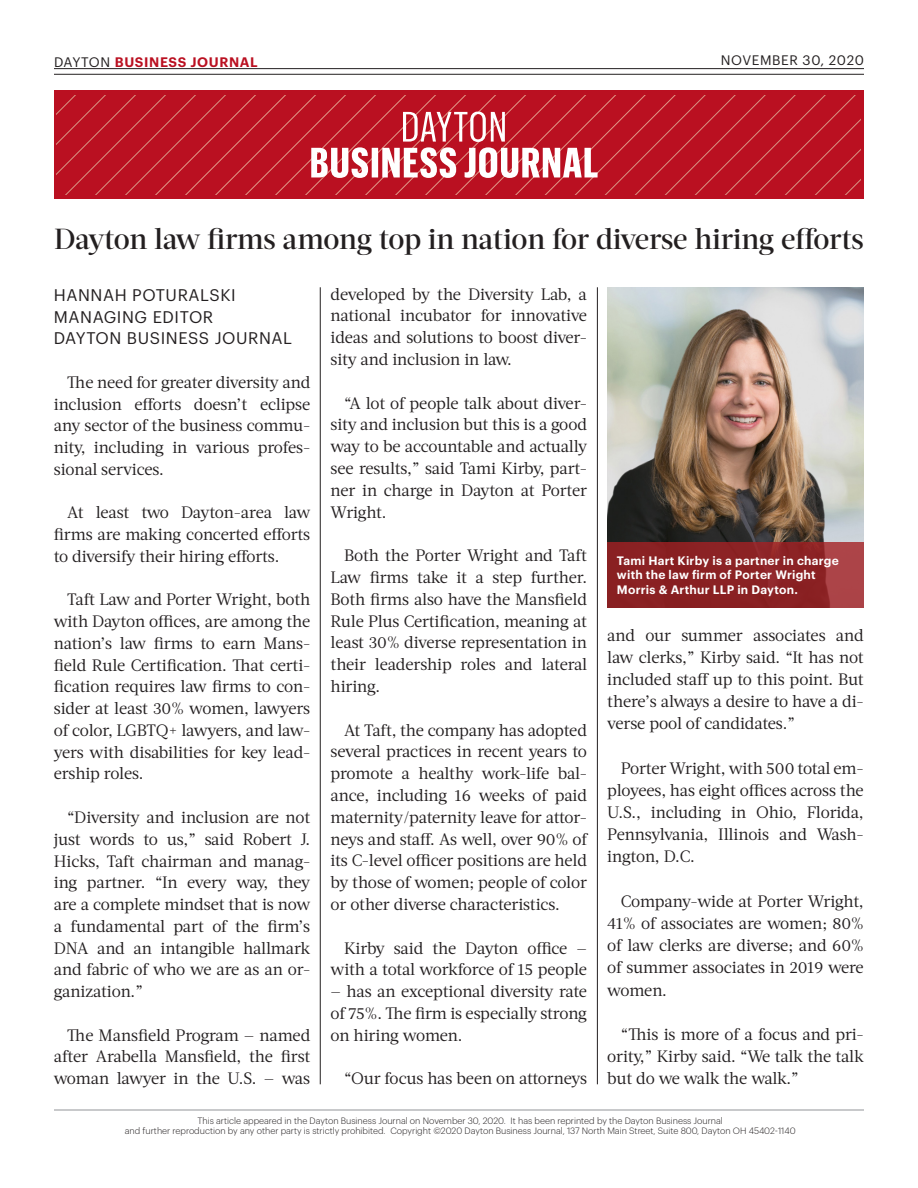
<style>
.page{position:relative;width:918px;height:1188px;background:#fff}
.page>*{position:absolute;margin:0;border:0;box-sizing:border-box;transform-origin:0 0}
.t1{font:500 28.95px "Acta Headline";letter-spacing:-.01em;color:#231f20}
.t2{font:16.5px/21.8px "Acta";letter-spacing:-.01em;color:#231f20;text-align:justify}
.t3{font:16.5px/21.8px "Graphik";letter-spacing:.035em;color:#231f20}
.t4{font:600 13.5px "Graphik";letter-spacing:.045em;color:#ba1021}
.t5{font:13.5px "Graphik";letter-spacing:.045em;color:#231f20}
.t6{font:600 12px/14.4px "Graphik";letter-spacing:.02em;color:#fff}
.t7{font:300 9px "Graphik";color:#231f20}
.s1{font-weight:400;color:#231f20}
</style>
<div class="page">
<hr style="left:597px;top:287px;width:1px;height:797px;background:#231f20">
<hr style="left:320px;top:287px;width:1px;height:797px;background:#231f20">
<hr style="left:54px;top:1110px;width:810px;height:1px;background:#939598">
<hr style="left:54px;top:68px;width:810px;height:1px;background:#231f20">
<hr style="left:54px;top:74px;width:810px;height:1px;background:#231f20">
<div style="left:54px;top:91px;width:810px;height:108px;background:#ba1021"></div>
<svg style="left:57px;top:95px;width:804px;height:99px"></svg>
<img style="left:607px;top:287px;width:257px;height:255px">
<svg style="left:607px;top:542px;width:257px;height:66px;background:#8f2628"></svg>
<img style="left:311px;top:147px;width:287px;height:31px">
<img style="left:403px;top:112px;width:102px;height:30px">
<p class="t4" style="left:54px;top:51px;width:205px"><span class="s1">DAYTON</span> BUSINESS JOURNAL</p>
<p class="t5" style="left:721px;top:50px;width:145px">NOVEMBER 30, 2020</p>
<p class="t1" style="left:54px;top:222px;width:811px">Dayton law firms among top in nation for diverse hiring efforts</p>
<p class="t3" style="left:54px;top:283px;width:240px">HANNAH POTURALSKI<br>MANAGING EDITOR<br>DAYTON BUSINESS JOURNAL</p>
<p class="t2" style="left:54px;top:371px;width:258px;text-indent:14px">The need for greater diversity and inclusion efforts doesn’t eclipse any sector of the business commu&shy;nity, including in various profes&shy;sional services.</p>
<p class="t2" style="left:54px;top:502px;width:258px;text-indent:14px">At least two Dayton-area law firms are making concerted efforts to diversify their hiring efforts.</p>
<p class="t2" style="left:54px;top:589px;width:258px;text-indent:14px">Taft Law and Porter Wright, both with Dayton offices, are among the nation’s law firms to earn Mans&shy;field Rule Certification. That certi&shy;fication requires law firms to con&shy;sider at least 30% women, lawyers of color, LGBTQ+ lawyers, and law&shy;yers with disabilities for key lead&shy;ership roles.</p>
<p class="t2" style="left:54px;top:807px;width:258px;text-indent:14px">“Diversity and inclusion are not just words to us,” said Robert J.<br>Hicks, Taft chairman and manag&shy;ing partner. “In every way, they are a complete mindset that is now a fundamental part of the firm’s DNA and an intangible hallmark and fabric of who we are as an or&shy;ganization.”</p>
<p class="t2" style="left:54px;top:1024px;width:258px;text-indent:14px">The Mansfield Program — named after Arabella Mansfield, the first woman lawyer in the U.S. — was</p>
<p class="t2" style="left:331px;top:283px;width:258px">developed by the Diversity Lab, a national incubator for innovative ideas and solutions to boost diver&shy;sity and inclusion in law.</p>
<p class="t2" style="left:331px;top:392px;width:258px;text-indent:14px">“A lot of people talk about diver&shy;sity and inclusion but this is a good way to be accountable and actually see results,” said Tami Kirby, part&shy;ner in charge in Dayton at Porter Wright.</p>
<p class="t2" style="left:331px;top:545px;width:258px;text-indent:14px">Both the Porter Wright and Taft Law firms take it a step further.<br>Both firms also have the Mansfield Rule Plus Certification, meaning at least 30% diverse representation in their leadership roles and lateral hiring.</p>
<p class="t2" style="left:331px;top:719px;width:258px;text-indent:14px">At Taft, the company has adopted several practices in recent years to promote a healthy work-life bal&shy;ance, including 16 weeks of paid maternity/paternity leave for attor&shy;neys and staff. As well, over 90% of its C-level officer positions are held by those of women; people of color or other diverse characteristics.</p>
<p class="t2" style="left:331px;top:937px;width:258px;text-align:right">Kirby said the Dayton office — with a total workforce of 15 people</p>
<p class="t2" style="left:331px;top:981px;width:258px">— has an exceptional diversity rate of 75%. The firm is especially strong on hiring women.</p>
<p class="t2" style="left:344px;top:1068px;width:245px">“Our focus has been on attorneys</p>
<p class="t6" style="left:617px;top:552px;width:223px">Tami Hart Kirby is a partner in charge with the law firm of Porter Wright<br>Morris &amp; Arthur LLP in Dayton.</p>
<p class="t2" style="left:607px;top:624px;width:258px;line-height:22.2px">and our summer associates and law clerks,” Kirby said. “It has not included staff up to this point. But there’s always a desire to have a di&shy;verse pool of candidates.”</p>
<p class="t2" style="left:607px;top:757px;width:258px;line-height:22.2px;text-indent:14px">Porter Wright, with 500 total em&shy;ployees, has eight offices across the U.S., including in Ohio, Florida, Pennsylvania, Illinois and Wash&shy;ington, D.C.</p>
<p class="t2" style="left:607px;top:890px;width:258px;line-height:22.2px;text-indent:14px">Company-wide at Porter Wright, 41% of associates are women; 80% of law clerks are diverse; and 60% of summer associates in 2019 were women.</p>
<p class="t2" style="left:607px;top:1023px;width:258px;line-height:22.2px;text-indent:14px">“This is more of a focus and pri&shy;ority,” Kirby said. “We talk the talk but do we walk the walk.”</p>
<p class="t7" style="left:198px;top:1114px;width:527px">This article appeared in the Dayton Business Journal on November 30, 2020. It has been reprinted by the Dayton Business Journal</p>
<p class="t7" style="left:125px;top:1124px;width:672px">and further reproduction by any other party is strictly prohibited. Copyright ©2020 Dayton Business Journal, 137 North Main Street, Suite 800, Dayton OH 45402-1140</p>
</div>
